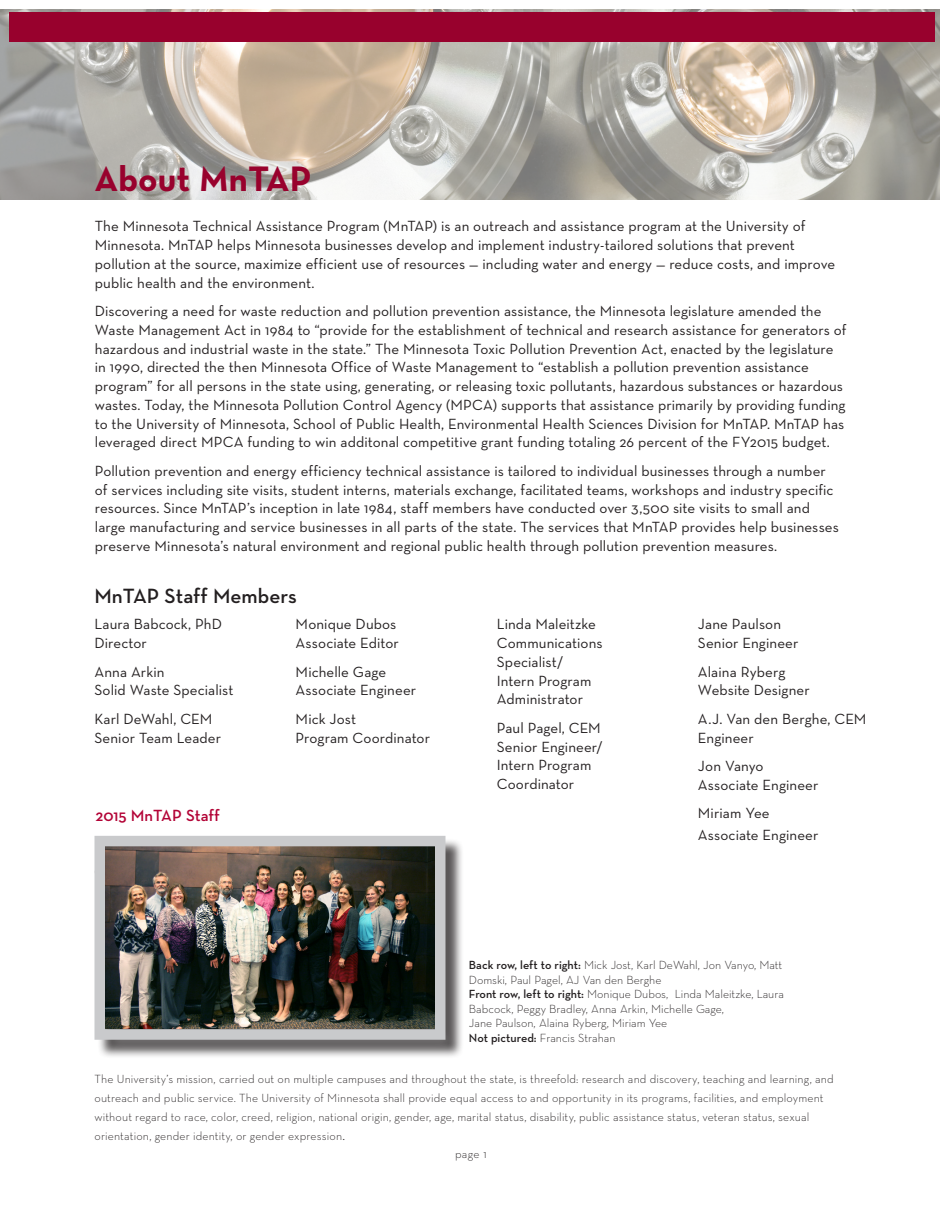
<style>
.page{position:relative;width:945px;height:1215px;background:#fff}
.page>*{position:absolute;margin:0;border:0;box-sizing:border-box;transform-origin:0 0}
.Secondary_Headline{font:36px "Neutra Text Bold Alt";color:#98012d}
.Left_Headline_1{font:600 21px "Neutraface Text";color:#231f20}
.Project_Title{font:600 16.5px "Neutraface Text";color:#b30437}
.Body_Text{font:15px/18.8px "Neutra Text";letter-spacing:.005em;color:#231f20}
.Body_Text-2{font:300 12px/18.8px "Neutra Text";letter-spacing:.01em;color:#231f20}
.Caption1{font:300 12px/14.4px "Neutra Text";color:#231f20}
.Footer-Left{font:300 12px "Neutra Text";color:#231f20}
.s1{font-weight:600}
.s2{font-size:15px}
</style>
<div class="page">
<img style="left:0;top:9px;width:939px;height:190px">
<div style="left:9px;top:12px;width:925px;height:30px;background:#98012d"></div>
<div style="left:97px;top:838px;width:367px;height:220px;background:#231f20;opacity:.75"></div>
<img style="left:105px;top:847px;width:330px;height:181px">
<div style="left:94px;top:836px;width:352px;height:204px;border:10px solid #c9cacc"></div>
<p class="Secondary_Headline" style="left:94px;top:157px;width:218px">About MnTAP</p>
<p class="Body_Text" style="left:95px;top:217px;width:742px">The Minnesota Technical Assistance Program (MnTAP) is an outreach and assistance program at the University of Minnesota. MnTAP helps Minnesota businesses develop and implement industry-tailored solutions that prevent pollution at the source, maximize efficient use of resources — including water and energy — reduce costs, and improve public health and the environment.</p>
<p class="Body_Text" style="left:95px;top:301px;width:753px">Discovering a need for waste reduction and pollution prevention assistance, the Minnesota legislature amended the Waste Management Act in 1984 to “provide for the establishment of technical and research assistance for generators of hazardous and industrial waste in the state.” The Minnesota Toxic Pollution Prevention Act, enacted by the legislature in 1990, directed the then Minnesota Office of Waste Management to “establish a pollution prevention assistance program” for all persons in the state using, generating, or releasing toxic pollutants, hazardous substances or hazardous wastes. Today, the Minnesota Pollution Control Agency (MPCA) supports that assistance primarily by providing funding to the University of Minnesota, School of Public Health, Environmental Health Sciences Division for MnTAP. MnTAP has leveraged direct MPCA funding to win additonal competitive grant funding totaling 26 percent of the FY2015 budget.</p>
<p class="Body_Text" style="left:95px;top:461px;width:745px">Pollution prevention and energy efficiency technical assistance is tailored to individual businesses through a number of services including site visits, student interns, materials exchange, facilitated teams, workshops and industry specific resources. Since MnTAP’s inception in late 1984, staff members have conducted over 3,500 site visits to small and large manufacturing and service businesses in all parts of the state. The services that MnTAP provides help businesses preserve Minnesota’s natural environment and regional public health through pollution prevention measures.</p>
<p class="Left_Headline_1" style="left:94px;top:583px;width:204px">MnTAP Staff Members</p>
<p class="Body_Text" style="left:94px;top:615px;width:129px">Laura Babcock, PhD<br>Director</p>
<p class="Body_Text" style="left:94px;top:662px;width:141px">Anna Arkin<br>Solid Waste Specialist</p>
<p class="Body_Text" style="left:94px;top:709px;width:128px">Karl DeWahl, CEM<br>Senior Team Leader</p>
<p class="Project_Title" style="left:96px;top:805px;width:126px">2015 MnTAP Staff</p>
<p class="Body_Text" style="left:296px;top:615px;width:105px">Monique Dubos<br>Associate Editor</p>
<p class="Body_Text" style="left:296px;top:662px;width:122px">Michelle Gage<br>Associate Engineer</p>
<p class="Body_Text" style="left:296px;top:709px;width:136px">Mick Jost<br>Program Coordinator</p>
<p class="Body_Text" style="left:497px;top:615px;width:107px">Linda Maleitzke<br>Communications<br>Specialist/<br>Intern Program<br>Administrator</p>
<p class="Body_Text" style="left:497px;top:718px;width:108px">Paul Pagel, CEM<br>Senior Engineer/<br>Intern Program<br>Coordinator</p>
<p class="Body_Text" style="left:698px;top:615px;width:102px">Jane Paulson<br>Senior Engineer</p>
<p class="Body_Text" style="left:698px;top:662px;width:113px">Alaina Ryberg<br>Website Designer</p>
<p class="Body_Text" style="left:698px;top:709px;width:170px">A.J. Van den Berghe, CEM<br>Engineer</p>
<p class="Body_Text" style="left:698px;top:756px;width:122px">Jon Vanyo<br>Associate Engineer</p>
<p class="Body_Text" style="left:698px;top:802px;width:122px;line-height:21.8px">Miriam Yee<br>Associate Engineer</p>
<p class="Caption1" style="left:469px;top:958px;width:315px"><span class="s1">Back row, left to right:</span> Mick Jost, Karl DeWahl, Jon Vanyo, Matt<br>Domski, Paul Pagel, AJ Van den Berghe</p>
<p class="Caption1" style="left:469px;top:987px;width:316px"><span class="s1">Front row, left to right:</span> Monique Dubos, Linda Maleitzke, Laura<br>Babcock, Peggy Bradley, Anna Arkin, Michelle Gage,<br>Jane Paulson, Alaina Ryberg, Miriam Yee</p>
<p class="Caption1" style="left:469px;top:1030px;width:148px"><span class="s1">Not pictured:</span> Francis Strahan</p>
<p class="Body_Text-2" style="left:94px;top:1070px;width:741px">The University’s mission, carried out on multiple campuses and throughout the state, is threefold: research and discovery, teaching and learning, and outreach and public service. The University of Minnesota shall provide equal access to and opportunity in its programs, facilities, and employment without regard to race, color, creed, religion, national origin, gender, age, marital status, disability, public assistance status, veteran status, sexual orientation, gender identity, or gender expression<span class="s2">.</span></p>
<p class="Footer-Left" style="left:455px;top:1147px;width:33px">page 1</p>
</div>
